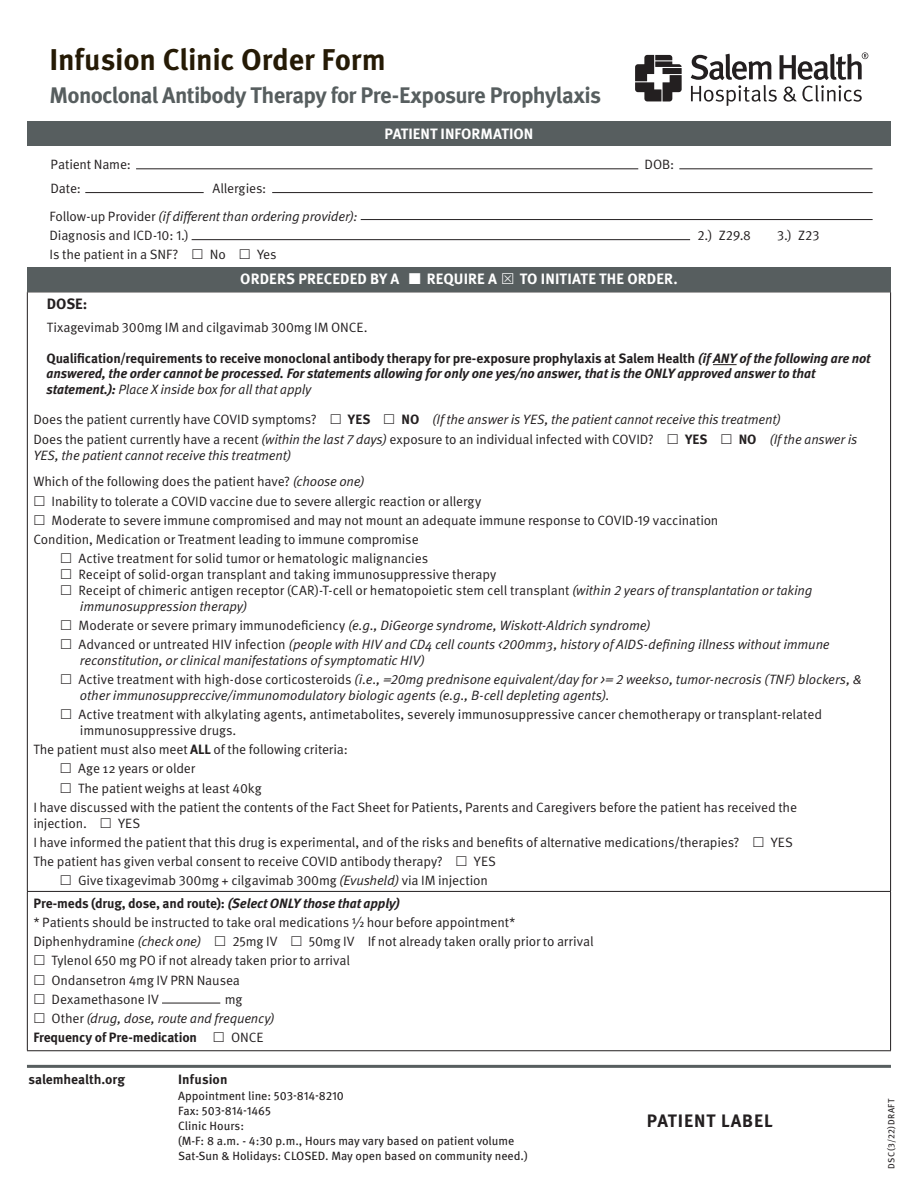
<style>
.page{position:relative;width:918px;height:1188px;background:#fff}
.page>*{position:absolute;margin:0;border:0;box-sizing:border-box;transform-origin:0 0}
.t1{font:700 30px "Meta Pro";letter-spacing:-.01em;color:#251a05}
.t2{font:700 22.5px "Meta Pro";letter-spacing:-.03em;color:#575e5f}
.t3{font:700 18px "Meta Pro";letter-spacing:.05em;color:#231f20}
.t4{font:700 15px "Meta Pro";letter-spacing:.01em;color:#fff}
.Body{font:700 15px "Meta Pro";color:#231f20}
.Body-2{font:13.5px/15.8px "Meta Pro Norm";letter-spacing:-.01em;color:#231f20}
.Body-3{font:13.5px/15.8px "Meta Pro Norm Ita";letter-spacing:-.015em;color:#231f20}
.Body-4{font:italic 700 13.5px/15.8px "Meta Pro";letter-spacing:-.01em;color:#231f20}
.Body-5{font:700 13.5px "Meta Pro";letter-spacing:-.01em;color:#231f20}
.t5{font:12px/15px "Meta Pro";color:#231f20}
.t6{font:9px "Meta Pro";letter-spacing:.015em;color:#231f20}
.s1{font-family:"Meta Pro Norm"}
.s2{font-style:normal}
.s3{font-family:"Meta Pro Norm Ita";font-weight:400;font-style:normal}
.s4{font-family:"Meta Pro";font-weight:700}
.s5{font-family:"Meta Pro Norm Ita"}
.s6{font-style:italic}
</style>
<div class="page">
<hr style="left:27px;top:292px;width:864px;height:1px;background:#231f20">
<hr style="left:27px;top:292px;width:1px;height:599px;background:#231f20">
<hr style="left:890px;top:292px;width:1px;height:599px;background:#231f20">
<hr style="left:27px;top:891px;width:864px;height:1px;background:#231f20">
<hr style="left:27px;top:892px;width:1px;height:158px;background:#231f20">
<hr style="left:890px;top:892px;width:1px;height:158px;background:#231f20">
<hr style="left:27px;top:1050px;width:864px;height:1px;background:#231f20">
<svg style="left:713px;top:364px;width:24px;height:1px"></svg>
<hr style="left:27px;top:1065px;width:864px;height:3px;background:#575e5f">
<svg style="left:691px;top:52px;width:177px;height:54px"></svg>
<svg style="left:635px;top:55px;width:47px;height:46px"></svg>
<div style="left:27px;top:121px;width:864px;height:25px;background:#575e5f"></div>
<hr style="left:136px;top:168px;width:502px;height:1px;background:#231f20">
<hr style="left:85px;top:192px;width:119px;height:1px;background:#231f20">
<hr style="left:272px;top:192px;width:601px;height:1px;background:#231f20">
<hr style="left:679px;top:168px;width:194px;height:1px;background:#231f20">
<div style="left:27px;top:267px;width:864px;height:25px;background:#575e5f"></div>
<hr style="left:361px;top:219px;width:512px;height:1px;background:#231f20">
<hr style="left:192px;top:239px;width:498px;height:1px;background:#231f20">
<hr style="left:162px;top:1003px;width:58px;height:1px;background:#231f20">
<p class="t1" style="left:50px;top:41px;width:338px">Infusion Clinic Order Form</p>
<p class="t2" style="left:50px;top:81px;width:553px">Monoclonal Antibody Therapy for Pre-Exposure Prophylaxis</p>
<p class="t4" style="left:385px;top:125px;width:150px">PATIENT INFORMATION</p>
<p class="Body-2" style="left:51px;top:156px;width:82px">Patient Name:</p>
<p class="Body-2" style="left:645px;top:156px;width:31px">DOB:</p>
<p class="Body-2" style="left:51px;top:180px;width:32px">Date:</p>
<p class="Body-2" style="left:213px;top:180px;width:55px">Allergies:</p>
<p class="Body-3" style="left:50px;top:207px;width:310px"><span class="s1">Follow-up Provider</span> (if different than ordering provider):</p>
<p class="Body-2" style="left:50px;top:226px;width:141px">Diagnosis and ICD-10: 1.)</p>
<p class="Body-2" style="left:698px;top:226px;width:55px">2.) Z29.8</p>
<p class="Body-2" style="left:777px;top:226px;width:44px">3.) Z23</p>
<p class="Body-2" style="left:50px;top:246px;width:131px">Is the patient in a SNF?</p>
<p class="Body-2" style="left:210px;top:246px;width:18px">No</p>
<p class="Body-2" style="left:257px;top:246px;width:21px">Yes</p>
<p class="t4" style="left:240px;top:269px;width:161px">ORDERS PRECEDED BY A</p>
<p class="t4" style="left:427px;top:269px;width:72px">REQUIRE A</p>
<p class="t4" style="left:520px;top:269px;width:159px">TO INITIATE THE ORDER.</p>
<p class="Body" style="left:47px;top:295px;width:42px">DOSE:</p>
<p class="Body-2" style="left:47px;top:319px;width:322px">Tixagevimab 300mg IM and cilgavimab 300mg IM ONCE.</p>
<p class="Body-4" style="left:47px;top:350px;width:825px"><span class="s2">Qualification/requirements to receive monoclonal antibody therapy for pre-exposure prophylaxis at Salem Health</span> (if ANY of the following are not answered, the order cannot be processed. For statements allowing for only one yes/no answer, that is the ONLY approved answer to that statement.): <span class="s3">Place X inside box for all that apply</span></p>
<p class="Body-2" style="left:33px;top:411px;width:285px">Does the patient currently have COVID symptoms?</p>
<p class="Body-5" style="left:348px;top:411px;width:24px">YES</p>
<p class="Body-3" style="left:402px;top:411px;width:381px"><span class="s4">NO</span> (If the answer is YES, the patient cannot receive this treatment)</p>
<p class="Body-2" style="left:33px;top:430px;width:622px">Does the patient currently have a recent <span class="s5">(within the last 7 days)</span> exposure to an individual infected with COVID?</p>
<p class="Body-5" style="left:685px;top:431px;width:24px">YES</p>
<p class="Body-3" style="left:739px;top:430px;width:120px"><span class="s4">NO</span> (If the answer is</p>
<p class="Body-3" style="left:33px;top:446px;width:259px">YES, the patient cannot receive this treatment)</p>
<p class="Body-2" style="left:33px;top:473px;width:333px">Which of the following does the patient have? <span class="s5">(choose one)</span></p>
<p class="Body-2" style="left:52px;top:492px;width:431px">Inability to tolerate a COVID vaccine due to severe allergic reaction or allergy</p>
<p class="Body-2" style="left:52px;top:511px;width:668px">Moderate to severe immune compromised and may not mount an adequate immune response to COVID-19 vaccination</p>
<p class="Body-2" style="left:33px;top:531px;width:387px">Condition, Medication or Treatment leading to immune compromise</p>
<p class="Body-2" style="left:79px;top:550px;width:735px">Active treatment for solid tumor or hematologic malignancies<br>Receipt of solid-organ transplant and taking immunosuppressive therapy<br>Receipt of chimeric antigen receptor (CAR)-T-cell or hematopoietic stem cell transplant <span class="s5">(within 2 years of transplantation or taking immunosuppression therapy)</span></p>
<p class="Body-3" style="left:79px;top:616px;width:574px"><span class="s1">Moderate or severe primary immunodeficiency</span> (e.g., DiGeorge syndrome, Wiskott-Aldrich syndrome)</p>
<p class="Body-3" style="left:79px;top:636px;width:753px"><span class="s1">Advanced or untreated HIV infection</span> (people with HIV and CD4 cell counts &lt;200mm3, history of AIDS-defining illness without immune reconstitution, or clinical manifestations of symptomatic HIV)</p>
<p class="Body-3" style="left:79px;top:671px;width:785px"><span class="s1">Active treatment with high-dose corticosteroids</span> (i.e., =20mg prednisone equivalent/day for &gt;= 2 weeks0, tumor-necrosis (TNF) blockers, &amp; other immunosuppreccive/immunomodulatory biologic agents (e.g., B-cell depleting agents).</p>
<p class="Body-2" style="left:79px;top:706px;width:745px">Active treatment with alkylating agents, antimetabolites, severely immunosuppressive cancer chemotherapy or transplant-related immunosuppressive drugs.</p>
<p class="Body-2" style="left:33px;top:741px;width:316px">The patient must also meet <span class="s4">ALL</span> of the following criteria:</p>
<p class="Body-2" style="left:78px;top:760px;width:119px">Age 12 years or older</p>
<p class="Body-2" style="left:78px;top:779px;width:185px">The patient weighs at least 40kg</p>
<p class="Body-2" style="left:33px;top:798px;width:765px">I have discussed with the patient the contents of the Fact Sheet for Patients, Parents and Caregivers before the patient has received the injection.</p>
<p class="Body-2" style="left:118px;top:814px;width:24px">YES</p>
<p class="Body-2" style="left:33px;top:833px;width:708px">I have informed the patient that this drug is experimental, and of the risks and benefits of alternative medications/therapies?</p>
<p class="Body-2" style="left:771px;top:833px;width:24px">YES</p>
<p class="Body-2" style="left:33px;top:853px;width:411px">The patient has given verbal consent to receive COVID antibody therapy?</p>
<p class="Body-2" style="left:474px;top:853px;width:24px">YES</p>
<p class="Body-2" style="left:78px;top:872px;width:412px">Give tixagevimab 300mg + cilgavimab 300mg <span class="s5">(Evusheld)</span> via IM injection</p>
<p class="Body-5" style="left:33px;top:894px;width:368px">Pre-meds (drug, dose, and route): <span class="s6">(Select ONLY those that apply)</span></p>
<p class="Body-2" style="left:33px;top:913px;width:484px">* Patients should be instructed to take oral medications ½ hour before appointment*</p>
<p class="Body-2" style="left:33px;top:933px;width:169px">Diphenhydramine <span class="s5">(check one)</span></p>
<p class="Body-2" style="left:232px;top:933px;width:47px">25mg IV</p>
<p class="Body-2" style="left:309px;top:933px;width:286px">50mg IV If not already taken orally prior to arrival</p>
<p class="Body-2" style="left:52px;top:952px;width:300px">Tylenol 650 mg PO if not already taken prior to arrival</p>
<p class="Body-2" style="left:52px;top:971px;width:190px">Ondansetron 4mg IV PRN Nausea</p>
<p class="Body-2" style="left:52px;top:990px;width:109px">Dexamethasone IV</p>
<p class="Body-2" style="left:225px;top:990px;width:19px">mg</p>
<p class="Body-3" style="left:52px;top:1010px;width:225px"><span class="s1">Other</span> (drug, dose, route and frequency)</p>
<p class="Body-5" style="left:33px;top:1029px;width:165px">Frequency of Pre-medication</p>
<p class="Body-2" style="left:231px;top:1029px;width:34px">ONCE</p>
<p class="Body-5" style="left:28px;top:1071px;width:98px">salemhealth.org</p>
<p class="Body-5" style="left:178px;top:1071px;width:51px">Infusion</p>
<p class="t5" style="left:178px;top:1089px;width:167px">Appointment line: 503-814-8210</p>
<p class="t5" style="left:178px;top:1104px;width:94px">Fax: 503-814-1465</p>
<p class="t5" style="left:178px;top:1119px;width:338px">Clinic Hours:<br>(M-F: 8 a.m. - 4:30 p.m., Hours may vary based on patient volume</p>
<p class="t5" style="left:178px;top:1149px;width:351px">Sat-Sun &amp; Holidays: CLOSED. May open based on community need.)</p>
<p class="t3" style="left:647px;top:1109px;width:127px">PATIENT LABEL</p>
<p class="t6" style="left:886px;top:1169px;width:71px;rotate:-90deg">DSC (3/22) DRAFT</p>
</div>
